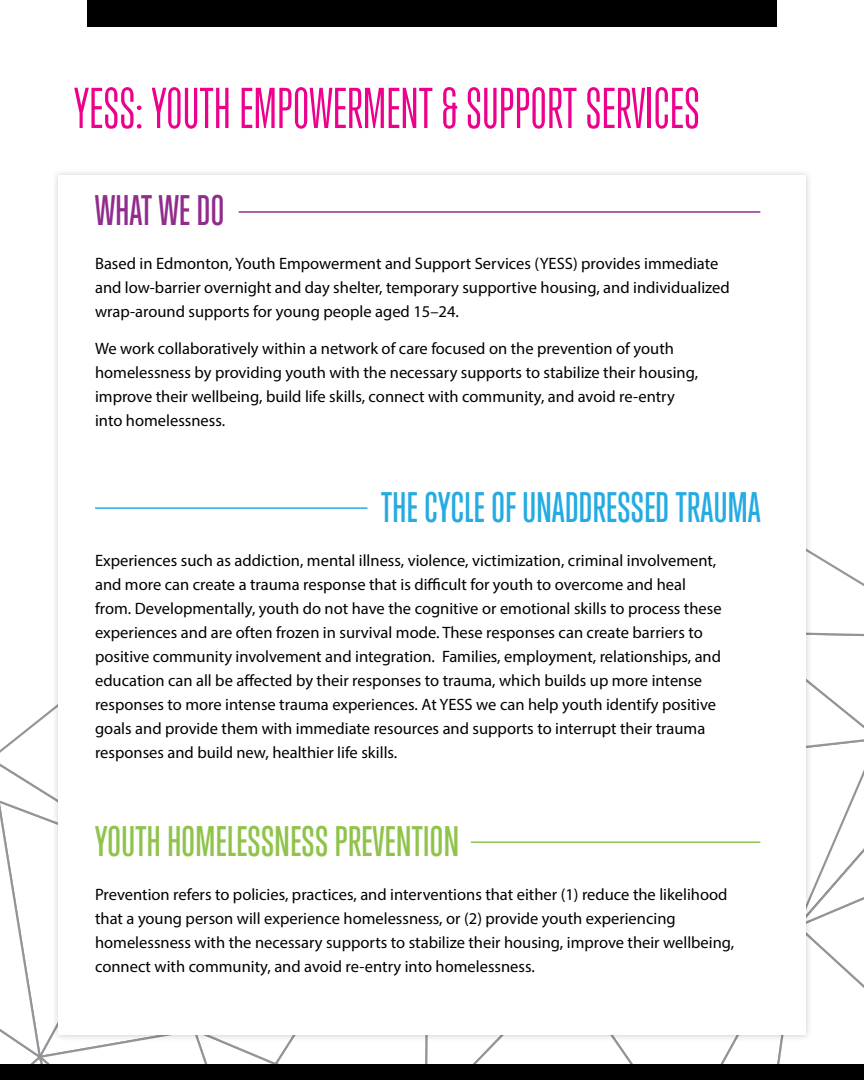
<style>
.page{position:relative;width:864px;height:1080px;background:#fff}
.page>*{position:absolute;margin:0;border:0;box-sizing:border-box;transform-origin:0 0}
.t1{font:52.5px "Trump Gothic East";letter-spacing:.01em;color:#ec008c}
.t2{font:500 39px "Trump Gothic East";letter-spacing:.01em;color:#8fc34a}
.t3{font:500 39px "Trump Gothic East";letter-spacing:.01em;color:#24abe2}
.t4{font:500 39px "Trump Gothic East";letter-spacing:.01em;color:#902c8d}
.t5{font:16.5px/24px "Myriad Pro";color:#000}
</style>
<div class="page">
<svg style="left:0;top:553px;width:864px;height:512px"></svg>
<div style="left:52px;top:169px;width:761px;height:873px;background:#000;opacity:.2"></div>
<div style="left:59px;top:176px;width:747px;height:859px;background:#fff"></div>
<div style="left:87px;top:0;width:690px;height:27px;background:#000"></div>
<div style="left:0;top:1065px;width:864px;height:15px;background:#000"></div>
<hr style="left:239px;top:211px;width:521px;height:2px;background:#902c8d">
<hr style="left:95px;top:507px;width:272px;height:2px;background:#24abe2">
<hr style="left:471px;top:841px;width:289px;height:2px;background:#8fc34a">
<h1 class="t1" style="left:74px;top:78px;width:627px">YESS: YOUTH EMPOWERMENT &amp; SUPPORT SERVICES</h1>
<h2 class="t4" style="left:95px;top:187px;width:131px">WHAT WE DO</h2>
<p class="t5" style="left:95px;top:251px;width:636px">Based in Edmonton, Youth Empowerment and Support Services (YESS) provides immediate and low-barrier overnight and day shelter, temporary supportive housing, and individualized wrap-around supports for young people aged 15–24.</p>
<p class="t5" style="left:95px;top:336px;width:605px">We work collaboratively within a network of care focused on the prevention of youth homelessness by providing youth with the necessary supports to stabilize their housing, improve their wellbeing, build life skills, connect with community, and avoid re-entry into homelessness.</p>
<h2 class="t3" style="left:381px;top:484px;width:381px">THE CYCLE OF UNADDRESSED TRAUMA</h2>
<p class="t5" style="left:95px;top:548px;width:628px">Experiences such as addiction, mental illness, violence, victimization, criminal involvement, and more can create a trauma response that is difficult for youth to overcome and heal from. Developmentally, youth do not have the cognitive or emotional skills to process these experiences and are often frozen in survival mode. These responses can create barriers to positive community involvement and integration. Families, employment, relationships, and education can all be affected by their responses to trauma, which builds up more intense responses to more intense trauma experiences. At YESS we can help youth identify positive goals and provide them with immediate resources and supports to interrupt their trauma responses and build new, healthier life skills.</p>
<h2 class="t2" style="left:95px;top:818px;width:365px">YOUTH HOMELESSNESS PREVENTION</h2>
<p class="t5" style="left:95px;top:883px;width:641px">Prevention refers to policies, practices, and interventions that either (1) reduce the likelihood that a young person will experience homelessness, or (2) provide youth experiencing homelessness with the necessary supports to stabilize their housing, improve their wellbeing, connect with community, and avoid re-entry into homelessness.</p>
</div>
